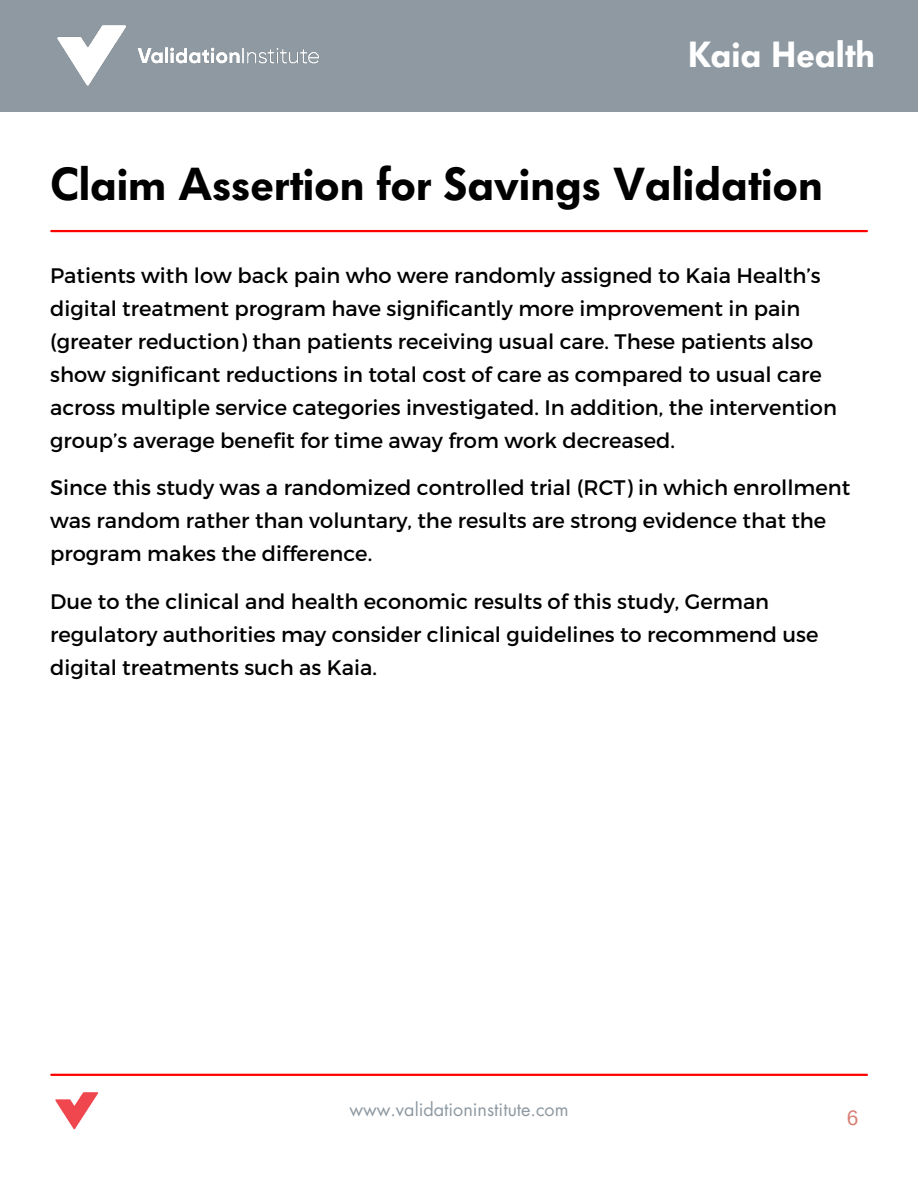
<style>
.page{position:relative;width:918px;height:1188px;background:#fff}
.page>*{position:absolute;margin:0;border:0;box-sizing:border-box;transform-origin:0 0}
.t1{font:600 45.75px "Futura BQ";color:#000}
.t2{font:600 36px "Futura BQ";color:#fff}
.t3{font:21px/33px "Montserrat";color:#000}
.t4{font:21px "Arimo";color:#d97f76}
.t5{font:18px "Futura LT";color:#8e99a2}
</style>
<div class="page">
<div style="left:0;top:0;width:918px;height:112px;background:#8e99a2"></div>
<img style="left:57px;top:25px;width:262px;height:61px">
<hr style="left:51px;top:1074px;width:816px;height:2px;background:#f00">
<img style="left:55px;top:1092px;width:44px;height:38px">
<hr style="left:51px;top:230px;width:816px;height:2px;background:#f00">
<p class="t2" style="left:688px;top:33px;width:188px">Kaia Health</p>
<p class="t1" style="left:50px;top:157px;width:774px">Claim Assertion for Savings Validation</p>
<p class="t3" style="left:50px;top:258px;width:788px">Patients with low back pain who were randomly assigned to Kaia Health’s digital treatment program have significantly more improvement in pain (greater reduction) than patients receiving usual care. These patients also show significant reductions in total cost of care as compared to usual care across multiple service categories investigated. In addition, the intervention group’s average benefit for time away from work decreased.</p>
<p class="t3" style="left:50px;top:470px;width:802px">Since this study was a randomized controlled trial (RCT) in which enrollment was random rather than voluntary, the results are strong evidence that the program makes the difference.</p>
<p class="t3" style="left:50px;top:584px;width:770px">Due to the clinical and health economic results of this study, German regulatory authorities may consider clinical guidelines to recommend use digital treatments such as Kaia.</p>
<p class="t5" style="left:349px;top:1098px;width:221px">www.validationinstitute.com</p>
<p class="t4" style="left:847px;top:1106px;width:13px">6</p>
</div>
